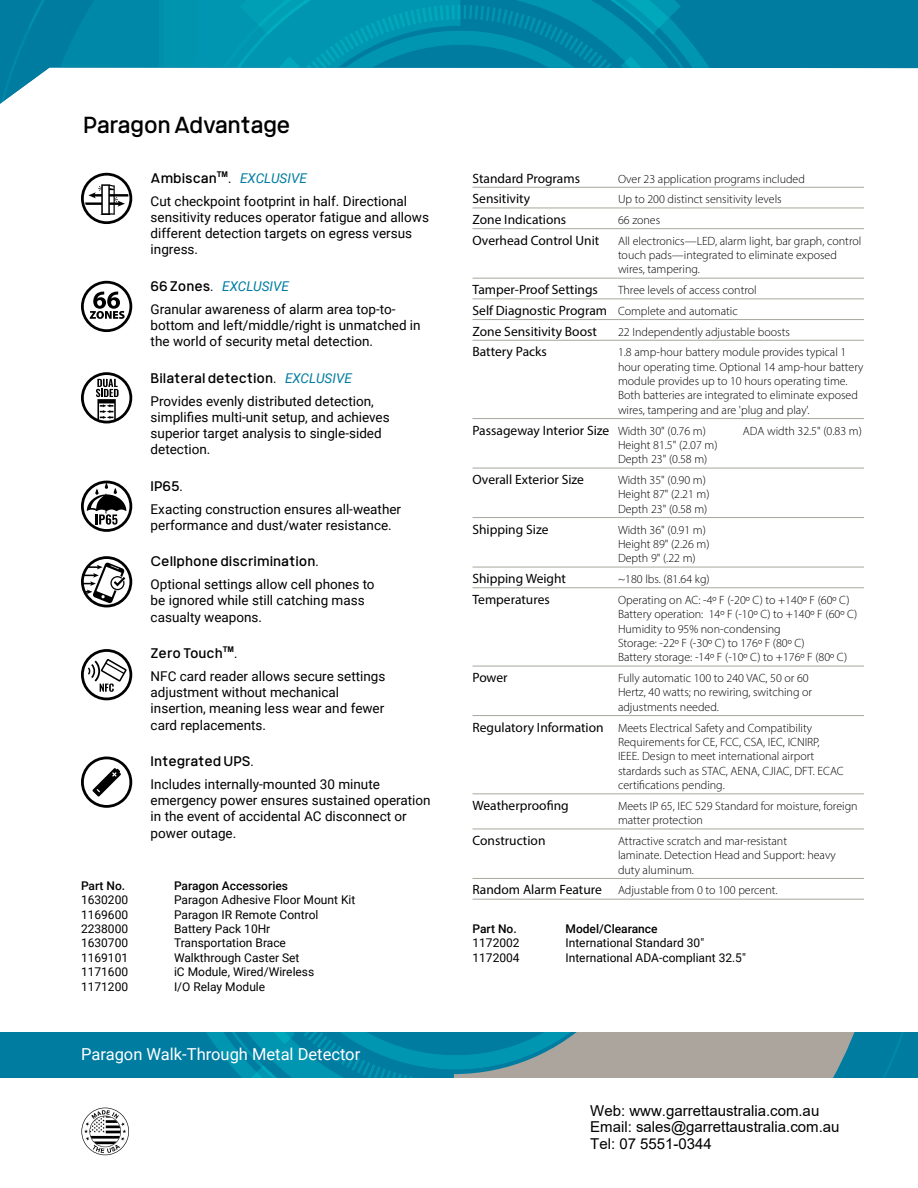
<style>
.page{position:relative;width:918px;height:1188px;background:#fff}
.page>*{position:absolute;margin:0;border:0;box-sizing:border-box;transform-origin:0 0}
.t1{font:300 22.5px "Mula";letter-spacing:-.025em;color:#000}
.t2{font:16.5px "Roboto";color:#fff}
.t3{font:15px/16.4px "Arial";color:#000}
.t4{font:13.5px/16.2px "Roboto";color:#000}
.t5{font:13.5px/20.7px "Myriad Pro";color:#000}
.t6{font:300 13.5px "Mula";color:#000}
.t7{font:300 12px/14.4px "Myriad Pro";color:#000}
.t8{font:12px "Roboto";color:#000}
.t9{font:500 12px "Roboto";color:#000}
.s1{font-family:"Roboto";font-weight:400;font-style:italic;color:#007ca1}
.s2{font-family:"Mula";font-weight:300}
.s3{font-style:italic;color:#007ca1}
.s4{font-weight:300;font-size:12px}
.s5{font-weight:400;font-size:13.5px}
</style>
<div class="page">
<div style="left:755px;top:0;width:163px;height:69px;background:#007ca1"></div>
<svg style="left:0;top:0;width:29px;height:104px;background:#1a8aab"></svg>
<svg style="left:29px;top:0;width:157px;height:83px;fill:#0088a8"></svg>
<div style="left:186px;top:0;width:33px;height:68px;background:#0095b0"></div>
<svg style="left:219px;top:0;width:536px;height:68px;background:#0087a7"></svg>
<svg style="left:238px;top:5px;width:444px;height:63px;background:#008eac"></svg>
<svg style="left:81px;top:173px;width:51px;height:51px"></svg>
<svg style="left:81px;top:281px;width:51px;height:51px"></svg>
<svg style="left:81px;top:481px;width:51px;height:51px"></svg>
<svg style="left:81px;top:649px;width:51px;height:51px"></svg>
<svg style="left:81px;top:372px;width:51px;height:51px"></svg>
<svg style="left:81px;top:757px;width:51px;height:51px"></svg>
<svg style="left:81px;top:556px;width:51px;height:51px"></svg>
<svg style="left:81px;top:1108px;width:48px;height:47px"></svg>
<hr style="left:472px;top:187px;width:392px;height:1px;background:#a8a89d">
<hr style="left:472px;top:208px;width:392px;height:1px;background:#a8a89d">
<hr style="left:472px;top:228px;width:392px;height:1px;background:#a8a89d">
<hr style="left:472px;top:278px;width:392px;height:1px;background:#a8a89d">
<hr style="left:472px;top:298px;width:392px;height:1px;background:#a8a89d">
<hr style="left:472px;top:319px;width:392px;height:1px;background:#a8a89d">
<hr style="left:472px;top:340px;width:392px;height:1px;background:#a8a89d">
<hr style="left:472px;top:418px;width:392px;height:1px;background:#a8a89d">
<hr style="left:472px;top:468px;width:392px;height:1px;background:#a8a89d">
<hr style="left:472px;top:517px;width:392px;height:1px;background:#a8a89d">
<hr style="left:472px;top:567px;width:392px;height:1px;background:#a8a89d">
<hr style="left:472px;top:587px;width:392px;height:1px;background:#a8a89d">
<hr style="left:472px;top:666px;width:392px;height:1px;background:#a8a89d">
<hr style="left:472px;top:715px;width:392px;height:1px;background:#a8a89d">
<hr style="left:472px;top:793px;width:392px;height:1px;background:#a8a89d">
<hr style="left:472px;top:829px;width:392px;height:1px;background:#a8a89d">
<hr style="left:472px;top:878px;width:392px;height:1px;background:#a8a89d">
<hr style="left:472px;top:899px;width:392px;height:1px;background:#a8a89d">
<svg style="left:0;top:1032px;width:918px;height:46px;background:#3a8ea2"></svg>
<h1 class="t1" style="left:83px;top:111px;width:209px">Paragon Advantage</h1>
<p class="t6" style="left:151px;top:170px;width:158px">Ambiscan<sup>TM</sup>. <span class="s1">EXCLUSIVE</span></p>
<p class="t4" style="left:151px;top:192px;width:280px">Cut checkpoint footprint in half. Directional sensitivity reduces operator fatigue and allows different detection targets on egress versus ingress.</p>
<p class="t4" style="left:151px;top:274px;width:246px;line-height:23px"><span class="s2">66 Zones.</span> <span class="s3">EXCLUSIVE<br></span>Granular awareness of alarm area top-to-</p>
<p class="t4" style="left:151px;top:317px;width:272px">bottom and left/middle/right is unmatched in the world of security metal detection.</p>
<p class="t6" style="left:151px;top:369px;width:203px">Bilateral detection. <span class="s1">EXCLUSIVE</span></p>
<p class="t4" style="left:151px;top:392px;width:241px">Provides evenly distributed detection, simplifies multi-unit setup, and achieves superior target analysis to single-sided detection.</p>
<p class="t6" style="left:151px;top:477px;width:34px">IP65.</p>
<p class="t4" style="left:151px;top:500px;width:252px">Exacting construction ensures all-weather performance and dust/water resistance.</p>
<p class="t6" style="left:151px;top:553px;width:170px">Cellphone discrimination.</p>
<p class="t4" style="left:151px;top:576px;width:225px">Optional settings allow cell phones to be ignored while still catching mass casualty weapons.</p>
<p class="t6" style="left:151px;top:645px;width:88px">Zero Touch<sup>TM</sup>.</p>
<p class="t4" style="left:151px;top:668px;width:236px">NFC card reader allows secure settings adjustment without mechanical insertion, meaning less wear and fewer card replacements.</p>
<p class="t6" style="left:151px;top:753px;width:104px">Integrated UPS.</p>
<p class="t4" style="left:151px;top:776px;width:282px">Includes internally-mounted 30 minute emergency power ensures sustained operation in the event of accidental AC disconnect or power outage.</p>
<p class="t9" style="left:81px;top:877px;width:46px">Part No.</p>
<p class="t9" style="left:174px;top:877px;width:116px">Paragon Accessories</p>
<p class="t8" style="left:81px;top:892px;width:49px">1630200</p>
<p class="t8" style="left:174px;top:892px;width:183px">Paragon Adhesive Floor Mount Kit</p>
<p class="t8" style="left:81px;top:906px;width:49px">1169600</p>
<p class="t8" style="left:174px;top:906px;width:146px">Paragon IR Remote Control</p>
<p class="t8" style="left:81px;top:920px;width:49px">2238000</p>
<p class="t8" style="left:174px;top:920px;width:98px">Battery Pack 10Hr</p>
<p class="t8" style="left:81px;top:935px;width:49px">1630700</p>
<p class="t8" style="left:174px;top:935px;width:113px">Transportation Brace</p>
<p class="t8" style="left:81px;top:949px;width:49px">1169101</p>
<p class="t8" style="left:174px;top:949px;width:127px">Walkthrough Caster Set</p>
<p class="t8" style="left:81px;top:964px;width:49px">1171600</p>
<p class="t8" style="left:174px;top:964px;width:142px">iC Module, Wired/Wireless</p>
<p class="t8" style="left:81px;top:978px;width:49px">1171200</p>
<p class="t8" style="left:174px;top:978px;width:93px">I/O Relay Module</p>
<h2 class="t2" style="left:81px;top:1043px;width:281px">Paragon Walk-Through Metal Detector</h2>
<p class="t5" style="left:472px;top:167px;width:109px">Standard Programs</p>
<p class="t7" style="left:618px;top:171px;width:188px">Over 23 application programs included</p>
<p class="t5" style="left:472px;top:188px;width:59px">Sensitivity</p>
<p class="t7" style="left:618px;top:192px;width:165px">Up to 200 distinct sensitivity levels</p>
<p class="t5" style="left:472px;top:209px;width:95px">Zone Indications</p>
<p class="t7" style="left:618px;top:213px;width:44px">66 zones</p>
<p class="t5" style="left:472px;top:230px;width:128px">Overhead Control Unit</p>
<p class="t7" style="left:618px;top:233px;width:245px">All electronics—LED, alarm light, bar graph, control touch pads—integrated to eliminate exposed wires, tampering.</p>
<p class="t5" style="left:472px;top:279px;width:127px">Tamper-Proof Settings</p>
<p class="t7" style="left:618px;top:283px;width:140px">Three levels of access control</p>
<p class="t5" style="left:472px;top:300px;width:267px">Self Diagnostic Program <span class="s4">Complete and automatic<br></span>Zone Sensitivity Boost</p>
<p class="t7" style="left:618px;top:324px;width:173px">22 Independently adjustable boosts</p>
<p class="t5" style="left:472px;top:341px;width:76px">Battery Packs</p>
<p class="t7" style="left:618px;top:345px;width:247px">1.8 amp-hour battery module provides typical 1 hour operating time. Optional 14 amp-hour battery module provides up to 10 hours operating time.<br>Both batteries are integrated to eliminate exposed wires, tampering and are 'plug and play'.</p>
<p class="t5" style="left:472px;top:419px;width:235px">Passageway Interior Size <span class="s4">Width 30" (0.76 m)</span></p>
<p class="t7" style="left:743px;top:423px;width:121px">ADA width 32.5" (0.83 m)</p>
<p class="t7" style="left:618px;top:438px;width:101px">Height 81.5" (2.07 m)<br>Depth 23" (0.58 m)</p>
<p class="t5" style="left:472px;top:469px;width:113px">Overall Exterior Size</p>
<p class="t7" style="left:618px;top:473px;width:93px">Width 35" (0.90 m)<br>Height 87" (2.21 m)<br>Depth 23" (0.58 m)</p>
<p class="t5" style="left:472px;top:518px;width:77px">Shipping Size</p>
<p class="t7" style="left:618px;top:522px;width:93px">Width 36" (0.91 m)<br>Height 89" (2.26 m)<br>Depth 9" (.22 m)</p>
<p class="t5" style="left:472px;top:568px;width:95px">Shipping Weight</p>
<p class="t7" style="left:618px;top:572px;width:93px">~180 lbs. (81.64 kg)</p>
<p class="t5" style="left:472px;top:589px;width:79px">Temperatures</p>
<p class="t7" style="left:618px;top:592px;width:241px">Operating on AC: -4º F (-20º C) to +140º F (60º C)<br>Battery operation: 14º F (-10º C) to +140º F (60º C)<br>Humidity to 95% non-condensing<br>Storage: -22º F (-30º C) to 176º F (80º C)<br>Battery storage: -14º F (-10º C) to +176º F (80º C)</p>
<p class="t5" style="left:472px;top:667px;width:37px">Power</p>
<p class="t7" style="left:618px;top:671px;width:196px">Fully automatic 100 to 240 VAC, 50 or 60<br>Hertz, 40 watts; no rewiring, switching or adjustments needed.</p>
<p class="t7" style="left:618px;top:720px;width:227px;text-indent:-146px"><span class="s5">Regulatory Information</span> Meets Electrical Safety and Compatibility Requirements for CE, FCC, CSA, IEC, ICNIRP, IEEE. Design to meet international airport stardards such as STAC, AENA, CJIAC, DFT. ECAC certifications pending.</p>
<p class="t5" style="left:472px;top:795px;width:98px">Weatherproofing</p>
<p class="t7" style="left:618px;top:799px;width:241px">Meets IP 65, IEC 529 Standard for moisture, foreign matter protection</p>
<p class="t5" style="left:472px;top:830px;width:75px">Construction</p>
<p class="t7" style="left:618px;top:834px;width:219px">Attractive scratch and mar-resistant<br>laminate. Detection Head and Support: heavy duty aluminum.</p>
<p class="t7" style="left:472px;top:883px;width:307px"><span class="s5">Random Alarm Feature</span> Adjustable from 0 to 100 percent.</p>
<p class="t9" style="left:472px;top:920px;width:46px">Part No.</p>
<p class="t9" style="left:566px;top:920px;width:94px">Model/Clearance</p>
<p class="t8" style="left:472px;top:935px;width:49px">1172002</p>
<p class="t8" style="left:566px;top:935px;width:140px">International Standard 30"</p>
<p class="t8" style="left:472px;top:949px;width:49px">1172004</p>
<p class="t8" style="left:566px;top:949px;width:182px">International ADA-compliant 32.5"</p>
<p class="t3" style="left:590px;top:1103px;width:251px">Web: www.garrettaustralia.com.au<br>Email: sales@garrettaustralia.com.au<br>Tel: 07 5551-0344</p>
</div>
